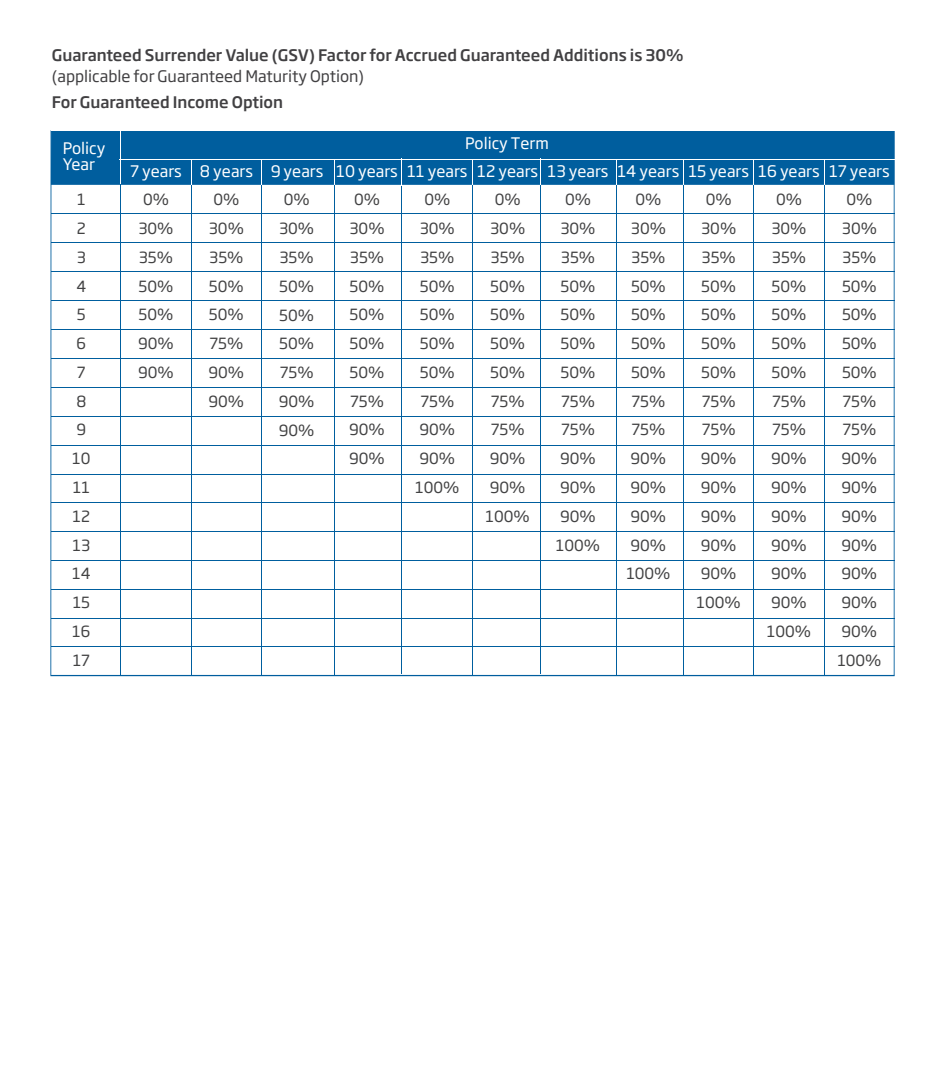
<style>
.page{position:relative;width:945px;height:1071px;background:#fff}
.page>*{position:absolute;margin:0;border:0;box-sizing:border-box;transform-origin:0 0}
.t1{font:500 15.75px "Soho Gothic Pro";color:#414042}
.t2{font:15.75px/15.8px "Soho Gothic Pro";color:#fff}
.t3{font:15.75px "Soho Gothic Pro";color:#414042}
.t4{font:15.22px/28.7px "Soho Gothic Pro";color:#424243;text-align:center}
</style>
<div class="page">
<svg style="left:50px;top:130px;width:845px;height:546px"></svg>
<div style="left:51px;top:131px;width:843px;height:54px;background:#005e9e"></div>
<hr style="left:120px;top:130px;width:1px;height:55px;background:#fff">
<hr style="left:51px;top:213px;width:844px;height:1px;background:#005e9e">
<hr style="left:51px;top:242px;width:844px;height:1px;background:#005e9e">
<hr style="left:51px;top:271px;width:844px;height:1px;background:#005e9e">
<hr style="left:51px;top:445px;width:844px;height:1px;background:#005e9e">
<hr style="left:51px;top:416px;width:844px;height:1px;background:#005e9e">
<hr style="left:51px;top:387px;width:844px;height:1px;background:#005e9e">
<hr style="left:51px;top:358px;width:844px;height:1px;background:#005e9e">
<hr style="left:51px;top:474px;width:844px;height:1px;background:#005e9e">
<hr style="left:51px;top:531px;width:844px;height:1px;background:#005e9e">
<hr style="left:51px;top:502px;width:844px;height:1px;background:#005e9e">
<hr style="left:51px;top:589px;width:844px;height:1px;background:#005e9e">
<hr style="left:51px;top:560px;width:844px;height:1px;background:#005e9e">
<hr style="left:51px;top:618px;width:844px;height:1px;background:#005e9e">
<hr style="left:51px;top:646px;width:844px;height:1px;background:#005e9e">
<hr style="left:51px;top:329px;width:844px;height:1px;background:#005e9e">
<hr style="left:51px;top:300px;width:844px;height:1px;background:#005e9e">
<hr style="left:51px;top:130px;width:844px;height:1px;background:#fff">
<hr style="left:120px;top:159px;width:775px;height:1px;background:#fff">
<hr style="left:120px;top:185px;width:1px;height:490px;background:#005e9e">
<hr style="left:191px;top:185px;width:1px;height:490px;background:#005e9e">
<svg style="left:191px;top:160px;width:1px;height:25px"></svg>
<hr style="left:261px;top:185px;width:1px;height:490px;background:#005e9e">
<svg style="left:261px;top:160px;width:1px;height:25px"></svg>
<hr style="left:472px;top:185px;width:1px;height:490px;background:#005e9e">
<svg style="left:472px;top:160px;width:1px;height:25px"></svg>
<hr style="left:540px;top:185px;width:1px;height:489px;background:#005e9e">
<svg style="left:540px;top:158px;width:1px;height:27px"></svg>
<hr style="left:824px;top:185px;width:1px;height:490px;background:#005e9e">
<svg style="left:824px;top:160px;width:1px;height:25px"></svg>
<hr style="left:753px;top:185px;width:1px;height:490px;background:#005e9e">
<svg style="left:753px;top:160px;width:1px;height:25px"></svg>
<hr style="left:683px;top:185px;width:1px;height:490px;background:#005e9e">
<svg style="left:683px;top:160px;width:1px;height:25px"></svg>
<hr style="left:334px;top:185px;width:1px;height:490px;background:#005e9e">
<svg style="left:334px;top:160px;width:1px;height:25px"></svg>
<hr style="left:401px;top:185px;width:1px;height:488px;background:#005e9e">
<svg style="left:401px;top:158px;width:1px;height:27px"></svg>
<hr style="left:616px;top:185px;width:1px;height:490px;background:#005e9e">
<svg style="left:616px;top:160px;width:1px;height:25px"></svg>
<p class="t1" style="left:52px;top:43px;width:633px">Guaranteed Surrender Value (GSV) Factor for Accrued Guaranteed Additions is 30%</p>
<p class="t3" style="left:52px;top:64px;width:314px">(applicable for Guaranteed Maturity Option)</p>
<p class="t1" style="left:52px;top:90px;width:233px">For Guaranteed Income Option</p>
<p class="t2" style="left:63px;top:140px;width:44px">Policy<br>Year</p>
<p class="t2" style="left:465px;top:134px;width:85px">Policy Term</p>
<p class="t4" style="left:72px;top:184px;width:20px">1<br>2<br>3<br>4<br>5<br>6<br>7<br>8<br>9<br>10<br>11<br>12<br>13<br>14<br>15<br>16<br>17</p>
<p class="t4" style="left:138px;top:185px;width:37px">0%<br>30%<br>35%<br>50%<br>50%<br>90%<br>90%</p>
<p class="t4" style="left:209px;top:185px;width:37px">0%<br>30%<br>35%<br>50%<br>50%<br>75%<br>90%<br>90%</p>
<p class="t4" style="left:279px;top:185px;width:37px">0%<br>30%<br>35%<br>50%<br>50%<br>50%<br>75%<br>90%<br>90%</p>
<p class="t2" style="left:130px;top:163px;width:195px">7 years 8 years 9 years</p>
<p class="t2" style="left:336px;top:163px;width:63px">10 years</p>
<p class="t2" style="left:477px;top:163px;width:62px">12 years</p>
<p class="t2" style="left:548px;top:163px;width:62px">13 years</p>
<p class="t2" style="left:407px;top:163px;width:62px">11 years</p>
<p class="t2" style="left:618px;top:163px;width:63px">14 years</p>
<p class="t2" style="left:688px;top:163px;width:62px">15 years</p>
<p class="t4" style="left:349px;top:184px;width:37px">0%<br>30%<br>35%<br>50%<br>50%<br>50%<br>50%<br>75%<br>90%<br>90%</p>
<p class="t4" style="left:415px;top:184px;width:46px">0%<br>30%<br>35%<br>50%<br>50%<br>50%<br>50%<br>75%<br>90%<br>90%<br>100%</p>
<p class="t4" style="left:486px;top:184px;width:46px">0%<br>30%<br>35%<br>50%<br>50%<br>50%<br>50%<br>75%<br>75%<br>90%<br>90%<br>100%</p>
<p class="t4" style="left:556px;top:184px;width:46px">0%<br>30%<br>35%<br>50%<br>50%<br>50%<br>50%<br>75%<br>75%<br>90%<br>90%<br>90%<br>100%</p>
<p class="t4" style="left:626px;top:184px;width:46px">0%<br>30%<br>35%<br>50%<br>50%<br>50%<br>50%<br>75%<br>75%<br>90%<br>90%<br>90%<br>90%<br>100%</p>
<p class="t4" style="left:697px;top:184px;width:46px">0%<br>30%<br>35%<br>50%<br>50%<br>50%<br>50%<br>75%<br>75%<br>90%<br>90%<br>90%<br>90%<br>90%<br>100%</p>
<p class="t2" style="left:758px;top:163px;width:63px">16 years</p>
<p class="t4" style="left:767px;top:184px;width:46px">0%<br>30%<br>35%<br>50%<br>50%<br>50%<br>50%<br>75%<br>75%<br>90%<br>90%<br>90%<br>90%<br>90%<br>90%<br>100%</p>
<p class="t2" style="left:829px;top:163px;width:62px">17 years</p>
<p class="t4" style="left:837px;top:184px;width:46px">0%<br>30%<br>35%<br>50%<br>50%<br>50%<br>50%<br>75%<br>75%<br>90%<br>90%<br>90%<br>90%<br>90%<br>90%<br>90%<br>100%</p>
</div>
